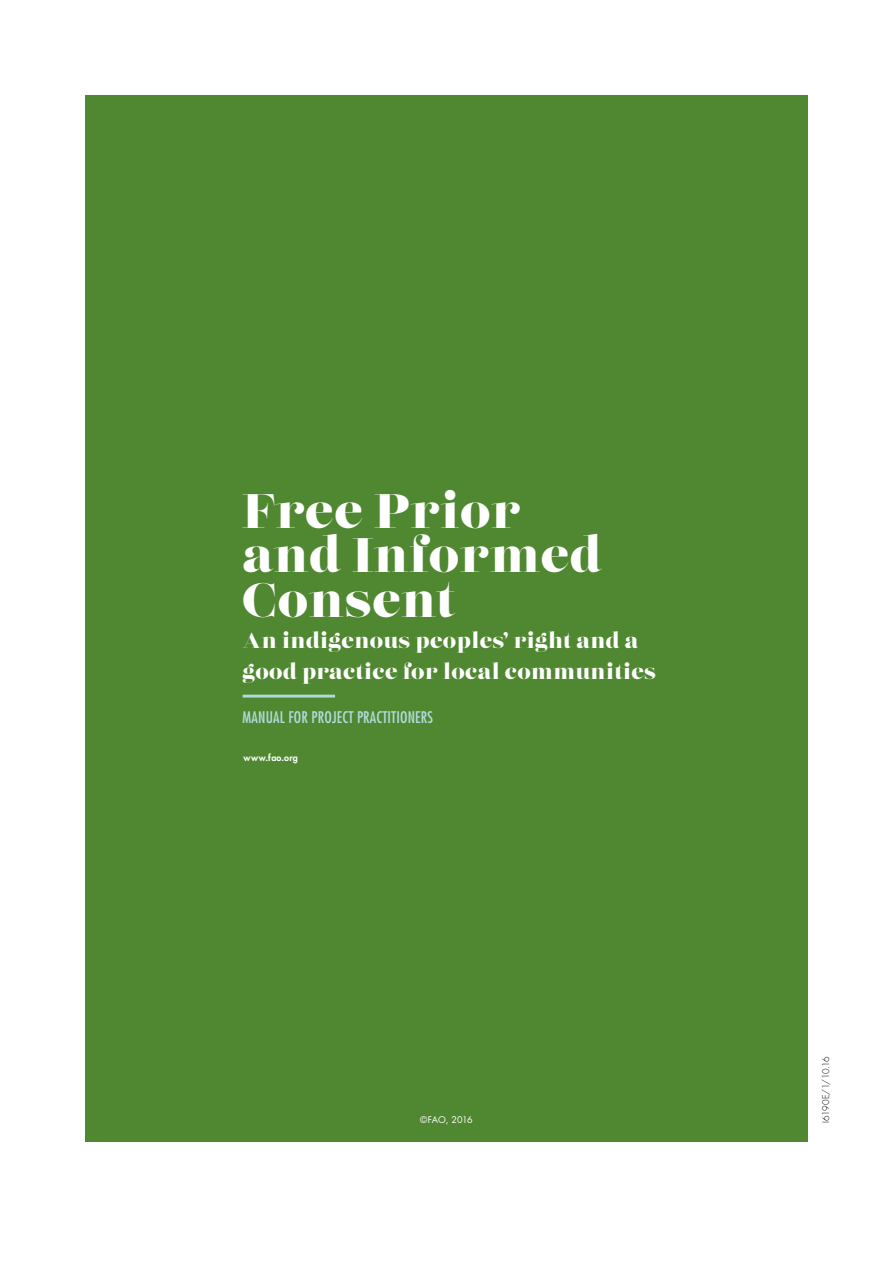
<style>
.page{position:relative;width:893px;height:1263px;background:#fff}
.page>*{position:absolute;margin:0;border:0;box-sizing:border-box;transform-origin:0 0}
.t1{font:48.3px/44.5px "Lust Didone";letter-spacing:.02em;color:#fff}
.t2{font:21.3px/30.9px "Lust Didone";letter-spacing:.02em;color:#fff}
.t3{font:condensed 15.6px "Futura Std";letter-spacing:.01em;color:#b2dade}
.t4{font:300 9px "Futura Std";letter-spacing:-.045em;color:#000}
.t5{font:800 9px "Futura Std";letter-spacing:.03em;color:#fff}
.t6{font:9px "Futura Std";letter-spacing:-.035em;color:#fff}
</style>
<div class="page">
<div style="left:85px;top:96px;width:723px;height:1046px;background:#508831"></div>
<hr style="left:243px;top:695px;width:92px;height:2px;background:#b2dade">
<h1 class="t1" style="left:243px;top:491px;width:360px">Free Prior and Informed<br>Consent</h1>
<p class="t2" style="left:243px;top:626px;width:415px">An indigenous peoples’ right and a good practice for local communities</p>
<p class="t3" style="left:243px;top:708px;width:192px">MANUAL FOR PROJECT PRACTITIONERS</p>
<p class="t5" style="left:244px;top:752px;width:56px">www.fao.org</p>
<p class="t6" style="left:420px;top:1113px;width:54px">©FAO, 2016</p>
<p class="t4" style="left:820px;top:1123px;width:68px;rotate:-90deg">I6190E/1/10.16</p>
</div>
